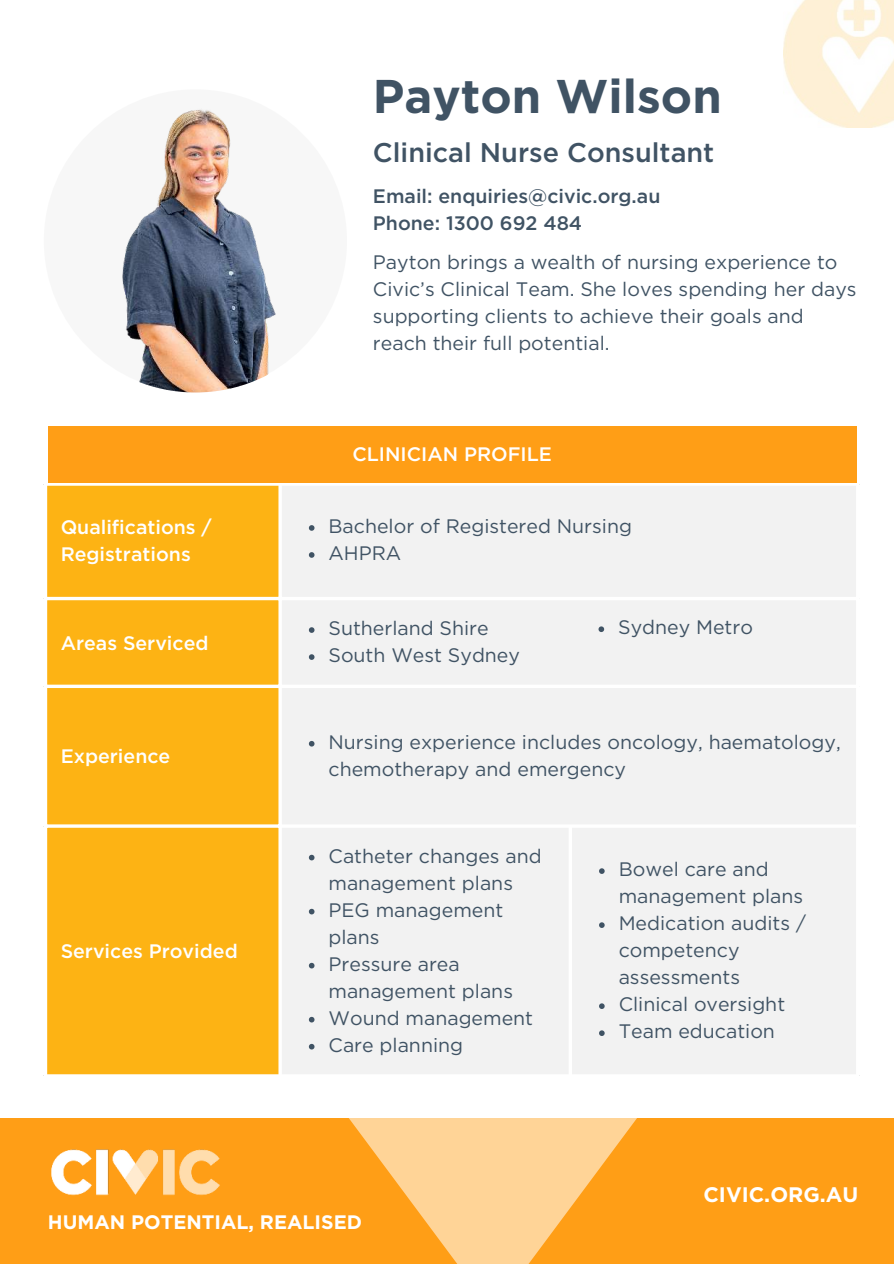
<style>
.page{position:relative;width:894px;height:1264px;background:#fff}
.page>*{position:absolute;margin:0;border:0;box-sizing:border-box;transform-origin:0 0}
.t1{font:700 47.25px "Gotham";color:#405364}
.t2{font:500 27px "Gotham";color:#405364}
.t3{font:700 21px "Gotham";color:#fff}
.t4{font:19.5px/27px "Gotham";color:#405364}
.t5{font:500 19.5px/27px "Gotham";color:#fff}
.t6{font:500 19.5px/27px "Gotham";color:#405364}
.t7{font:700 19.5px "Gotham";color:#fff}
</style>
<div class="page">
<div style="left:0;top:1117px;width:893px;height:146px;background:#ff9e16"></div>
<svg style="left:337px;top:1117px;width:311px;height:146px;fill:#ffd497"></svg>
<img style="left:51px;top:1149px;width:169px;height:47px">
<svg style="left:47px;top:486px;width:231px;height:588px;fill:#fdb314"></svg>
<div style="left:282px;top:486px;width:573px;height:588px;background:#f2f2f2"></div>
<svg style="left:309px;top:525px;width:5px;height:6px"></svg>
<svg style="left:309px;top:552px;width:5px;height:6px"></svg>
<svg style="left:309px;top:627px;width:5px;height:6px"></svg>
<svg style="left:309px;top:654px;width:5px;height:6px"></svg>
<svg style="left:309px;top:741px;width:5px;height:5px"></svg>
<svg style="left:309px;top:854px;width:5px;height:6px"></svg>
<svg style="left:309px;top:908px;width:5px;height:6px"></svg>
<svg style="left:309px;top:962px;width:5px;height:6px"></svg>
<svg style="left:309px;top:1016px;width:5px;height:6px"></svg>
<svg style="left:309px;top:1043px;width:5px;height:6px"></svg>
<svg style="left:599px;top:868px;width:5px;height:5px"></svg>
<svg style="left:599px;top:922px;width:5px;height:5px"></svg>
<svg style="left:599px;top:1003px;width:5px;height:5px"></svg>
<svg style="left:599px;top:1030px;width:5px;height:5px"></svg>
<svg style="left:278px;top:486px;width:1px;height:588px"></svg>
<hr style="left:568px;top:827px;width:4px;height:247px;background:#fff">
<svg style="left:855px;top:486px;width:1px;height:588px"></svg>
<svg style="left:47px;top:482px;width:810px;height:4px"></svg>
<hr style="left:44px;top:597px;width:815px;height:3px;background:#fff">
<hr style="left:44px;top:684px;width:815px;height:4px;background:#fff">
<hr style="left:44px;top:824px;width:815px;height:3px;background:#fff">
<img style="left:783px;top:0;width:110px;height:127px">
<div style="left:48px;top:426px;width:808px;height:56px;background:#ff9e16"></div>
<img style="left:39px;top:79px;width:313px;height:313px;border-radius:50%">
<svg style="left:598px;top:626px;width:6px;height:6px"></svg>
<h1 class="t1" style="left:373px;top:69px;width:350px">Payton Wilson</h1>
<h2 class="t2" style="left:373px;top:137px;width:343px">Clinical Nurse Consultant</h2>
<p class="t6" style="left:373px;top:182px;width:289px">Email: enquiries@civic.org.au<br>Phone: 1300 692 484</p>
<p class="t4" style="left:373px;top:248px;width:485px">Payton brings a wealth of nursing experience to Civic’s Clinical Team. She loves spending her days supporting clients to achieve their goals and reach their full potential.</p>
<p class="t5" style="left:352px;top:440px;width:201px">CLINICIAN PROFILE</p>
<p class="t5" style="left:61px;top:513px;width:152px">Qualifications /<br>Registrations</p>
<p class="t4" style="left:328px;top:512px;width:305px">Bachelor of Registered Nursing<br>AHPRA</p>
<p class="t5" style="left:61px;top:629px;width:149px">Areas Serviced</p>
<p class="t5" style="left:61px;top:742px;width:111px">Experience</p>
<p class="t5" style="left:61px;top:937px;width:178px">Services Provided</p>
<p class="t4" style="left:328px;top:614px;width:193px">Sutherland Shire<br>South West Sydney</p>
<p class="t4" style="left:618px;top:613px;width:136px">Sydney Metro</p>
<p class="t4" style="left:328px;top:728px;width:513px">Nursing experience includes oncology, haematology, chemotherapy and emergency</p>
<p class="t4" style="left:328px;top:841px;width:215px">Catheter changes and management plans<br>PEG management plans<br>Pressure area management plans<br>Wound management<br>Care planning</p>
<p class="t4" style="left:618px;top:855px;width:189px">Bowel care and management plans<br>Medication audits / competency assessments<br>Clinical oversight<br>Team education</p>
<p class="t3" style="left:703px;top:1181px;width:156px">CIVIC.ORG.AU</p>
<p class="t7" style="left:48px;top:1210px;width:315px">HUMAN POTENTIAL, REALISED</p>
</div>
